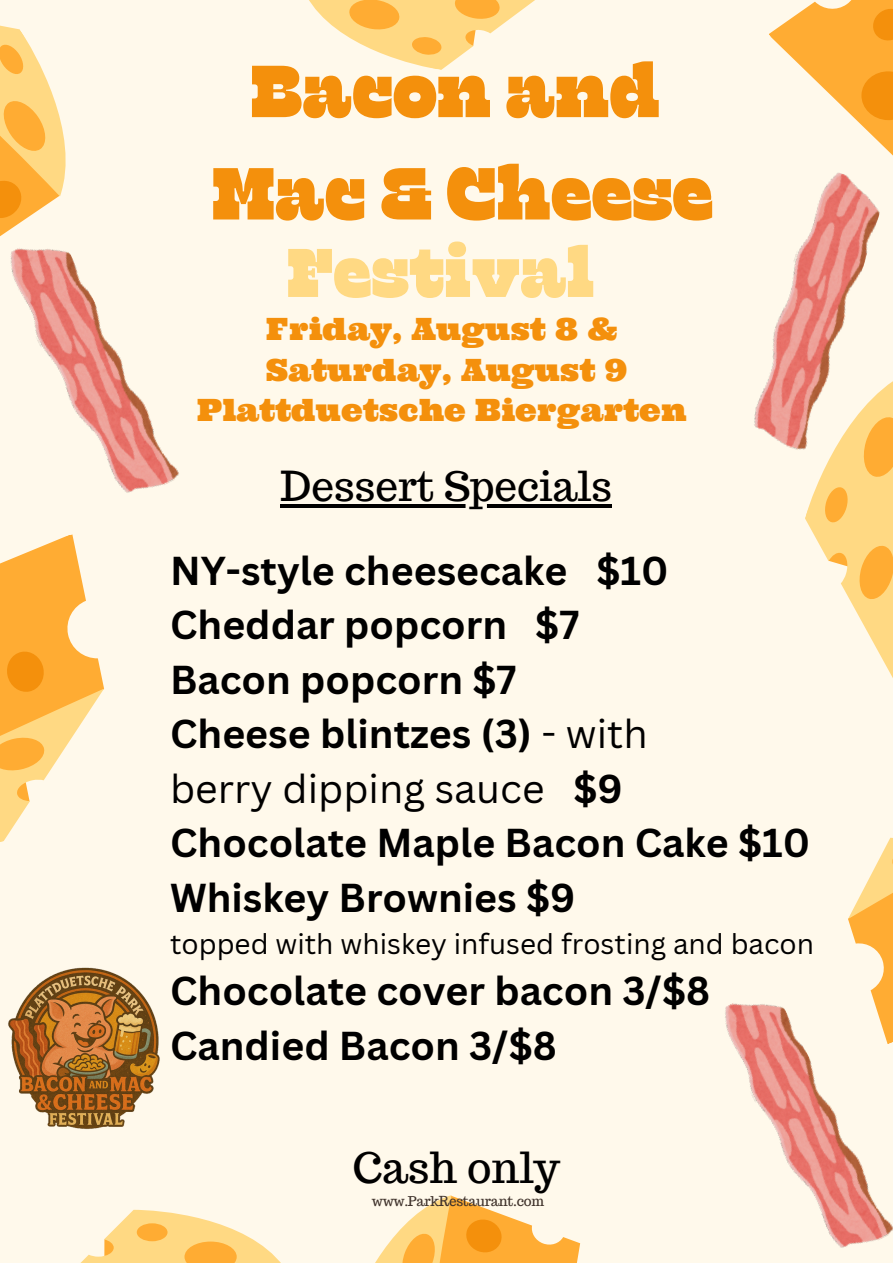
<style>
.page{position:relative;width:893px;height:1263px;background:#fff}
.page>*{position:absolute;margin:0;border:0;box-sizing:border-box;transform-origin:0 0}
.t1{font:73.35px/102.4px "Klose";color:#f4900c;text-align:center}
.t2{font:68.62px "Klose";color:#ffd983}
.t3{font:42px "Trocchi";color:#000}
.t4{font:40.5px "Trocchi";color:#000}
.t5{font:700 39.22px/54.5px "Canva Sans";color:#000}
.t6{font:30.75px/40.5px "Ultra";color:#f4900c;text-align:center}
.t7{font:27.9px "Canva Sans";color:#000}
.t8{font:13.5px "Trocchi";letter-spacing:-.02em;color:#3f322b}
.s1{font-weight:400}
</style>
<div class="page">
<div style="left:0;top:0;width:892px;height:1262px;background:#fff9eb"></div>
<svg style="left:805px;top:349px;width:88px;height:377px"></svg>
<svg style="left:0;top:534px;width:104px;height:308px"></svg>
<svg style="left:769px;top:0;width:124px;height:241px"></svg>
<svg style="left:0;top:25px;width:66px;height:203px"></svg>
<svg style="left:309px;top:0;width:226px;height:70px"></svg>
<svg style="left:21px;top:1210px;width:263px;height:53px"></svg>
<svg style="left:324px;top:1195px;width:301px;height:68px"></svg>
<svg style="left:848px;top:740px;width:45px;height:243px"></svg>
<img style="left:8px;top:967px;width:152px;height:162px">
<img style="left:0;top:228px;width:179px;height:265px">
<hr style="left:280px;top:504px;width:332px;height:4px;background:#000">
<img style="left:725px;top:983px;width:168px;height:279px">
<img style="left:754px;top:167px;width:133px;height:286px">
<p class="t1" style="left:212px;top:37px;width:503px">Bacon and<br>Mac &amp; Cheese</p>
<h1 class="t2" style="left:287px;top:228px;width:309px">Festival</h1>
<p class="t6" style="left:197px;top:309px;width:491px">Friday, August 8 &amp;<br>Saturday, August 9<br>Plattduetsche Biergarten</p>
<p class="t4" style="left:280px;top:460px;width:333px">Dessert Specials</p>
<p class="t5" style="left:170px;top:542px;width:641px">NY-style cheesecake $10<br>Cheddar popcorn $7<br>Bacon popcorn $7<br>Cheese blintzes (3) <span class="s1">- with<br>berry dipping sauce</span> $9<br>Chocolate Maple Bacon Cake $10<br>Whiskey Brownies $9</p>
<p class="t7" style="left:170px;top:924px;width:645px">topped with whiskey infused frosting and bacon</p>
<h1 class="t5" style="left:170px;top:963px;width:541px">Chocolate cover bacon 3/$8<br>Candied Bacon 3/$8</h1>
<h4 class="t3" style="left:352px;top:1140px;width:209px">Cash only</h4>
<p class="t8" style="left:372px;top:1192px;width:174px">www.ParkRestaurant.com</p>
</div>
